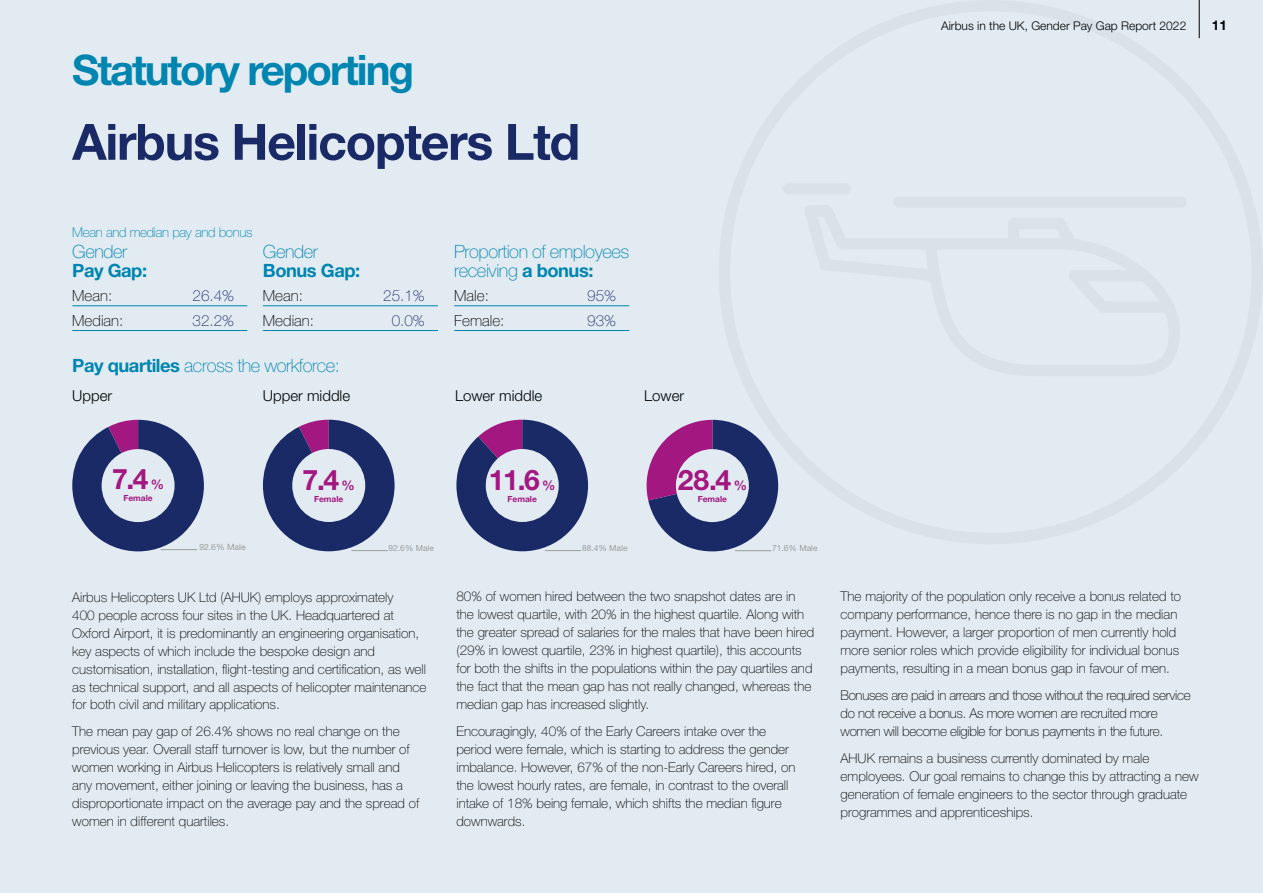
<style>
.page{position:relative;width:1263px;height:893px;background:#e2ebf1}
.page>*{position:absolute;margin:0;border:0;box-sizing:border-box;transform-origin:0 0}
.t1{font:700 50.1px "Helvetica Neue LT Std";letter-spacing:-.025em;color:#192a67}
.t2{font:700 42px "Helvetica Neue LT Std";letter-spacing:-.05em;color:#0085b0}
.t3{font:700 28.35px "Helvetica Neue LT Std";color:#a31781}
.t4{font:100 18.3px/18.3px "Helvetica Neue LT Std";letter-spacing:-.025em;color:#0085b0}
.t5{font:700 18.3px "Helvetica Neue LT Std";letter-spacing:-.025em;color:#0085b0}
.t6{font:100 15.3px "Helvetica Neue LT Std";color:#000}
.t7{font:100 15.3px "Helvetica Neue LT Std";color:#192a67}
.t8{font:300 15px "Helvetica Neue LT Std";color:#000}
.t9{font:100 13.5px/18px "Helvetica Neue LT Std";color:#000}
.t10{font:100 13.5px/18px "Helvetica Neue LT Std";letter-spacing:-.025em;color:#000}
.t11{font:100 13.5px "Helvetica Neue LT Std";letter-spacing:-.025em;color:#0085b0}
.t12{font:700 13.5px "Helvetica Neue LT Std";color:#000}
.t13{font:300 12px "Helvetica Neue LT Std";color:#000}
.t14{font:8.55px "Helvetica Neue LT Std";color:#9d9d9c}
.t15{font:8.4px "Helvetica Neue LT Std";color:#9d9d9c}
.t16{font:700 8.4px "Helvetica Neue LT Std";color:#a31781}
.s1{font-weight:700}
.s2{font-size:13.35px}
</style>
<div class="page">
<div style="left:893px;top:196px;width:293px;height:12px;background:#d8e2e8;border-radius:6px"></div>
<div style="left:783px;top:183px;width:68px;height:12px;background:#d8e2e8;border-radius:6px"></div>
<hr style="left:1199px;top:0;width:1px;height:38px;background:#000">
<hr style="left:72px;top:306px;width:175px;height:1px;background:#0085b0">
<hr style="left:72px;top:330px;width:175px;height:1px;background:#0085b0">
<hr style="left:454px;top:306px;width:175px;height:1px;background:#0085b0">
<hr style="left:454px;top:330px;width:175px;height:1px;background:#0085b0">
<hr style="left:263px;top:306px;width:175px;height:1px;background:#0085b0">
<hr style="left:263px;top:330px;width:175px;height:1px;background:#0085b0">
<svg style="left:72px;top:420px;width:132px;height:131px"></svg>
<svg style="left:263px;top:420px;width:132px;height:131px"></svg>
<svg style="left:456px;top:420px;width:132px;height:131px"></svg>
<svg style="left:646px;top:420px;width:132px;height:131px"></svg>
<h2 class="t2" style="left:72px;top:44px;width:343px">Statutory reporting</h2>
<h1 class="t1" style="left:72px;top:111px;width:509px">Airbus Helicopters Ltd</h1>
<p class="t11" style="left:72px;top:225px;width:182px">Mean and median pay and bonus</p>
<h3 class="t4" style="left:72px;top:243px;width:57px">Gender</h3>
<h3 class="t5" style="left:72px;top:259px;width:76px">Pay Gap:</h3>
<p class="t6" style="left:72px;top:287px;width:42px">Mean:</p>
<p class="t7" style="left:193px;top:287px;width:43px">26.4%</p>
<p class="t6" style="left:72px;top:311px;width:53px">Median:</p>
<p class="t7" style="left:193px;top:311px;width:43px">32.2%</p>
<h3 class="t4" style="left:263px;top:243px;width:57px">Gender</h3>
<h3 class="t5" style="left:263px;top:259px;width:99px">Bonus Gap:</h3>
<p class="t6" style="left:263px;top:287px;width:42px">Mean:</p>
<p class="t7" style="left:383px;top:287px;width:43px">25.1%</p>
<p class="t6" style="left:263px;top:311px;width:53px">Median:</p>
<p class="t7" style="left:392px;top:311px;width:35px">0.0%</p>
<h3 class="t4" style="left:454px;top:243px;width:177px">Proportion of employees receiving <span class="s1">a bonus:</span></h3>
<p class="t6" style="left:454px;top:287px;width:36px">Male:</p>
<p class="t7" style="left:587px;top:287px;width:30px">95%</p>
<p class="t6" style="left:454px;top:311px;width:52px">Female:</p>
<p class="t7" style="left:587px;top:311px;width:30px">93%</p>
<h3 class="t4" style="left:72px;top:357px;width:269px"><span class="s1">Pay quartiles</span> across the workforce:</h3>
<p class="t8" style="left:72px;top:386px;width:42px">Upper</p>
<p class="t8" style="left:263px;top:386px;width:89px">Upper middle</p>
<p class="t8" style="left:455px;top:386px;width:89px">Lower middle</p>
<p class="t8" style="left:644px;top:386px;width:42px">Lower</p>
<p class="t13" style="left:941px;top:18px;width:247px">Airbus in the UK, Gender Pay Gap Report 2022</p>
<p class="t12" style="left:1212px;top:17px;width:17px">11</p>
<h3 class="t3" style="left:112px;top:462px;width:54px">7.4 <span class="s2">%</span></h3>
<p class="t16" style="left:123px;top:493px;width:31px">Female</p>
<h3 class="t3" style="left:303px;top:463px;width:54px">7.4 <span class="s2">%</span></h3>
<p class="t16" style="left:314px;top:494px;width:31px">Female</p>
<h3 class="t3" style="left:489px;top:463px;width:68px">11.6 <span class="s2">%</span></h3>
<p class="t16" style="left:507px;top:494px;width:31px">Female</p>
<h3 class="t3" style="left:678px;top:463px;width:71px">28.4 <span class="s2">%</span></h3>
<p class="t16" style="left:698px;top:494px;width:31px">Female</p>
<p class="t14" style="left:199px;top:542px;width:48px">92.6% Male</p>
<p class="t15" style="left:389px;top:543px;width:47px">92.6% Male</p>
<p class="t15" style="left:582px;top:543px;width:47px">88.4% Male</p>
<p class="t15" style="left:772px;top:543px;width:47px">71.6% Male</p>
<p class="t9" style="left:72px;top:588px;width:356px">Airbus Helicopters UK Ltd (AHUK) employs approximately<br>400 people across four sites in the UK. Headquartered at Oxford Airport, it is predominantly an engineering organisation, key aspects of which include the bespoke design and customisation, installation, flight-testing and certification, as well as technical support, and all aspects of helicopter maintenance for both civil and military applications.</p>
<p class="t9" style="left:72px;top:723px;width:348px">The mean pay gap of 26.4% shows no real change on the previous year. Overall staff turnover is low, but the number of women working in Airbus Helicopters is relatively small and any movement, either joining or leaving the business, has a disproportionate impact on the average pay and the spread of women in different quartiles.</p>
<p class="t9" style="left:456px;top:588px;width:359px">80% of women hired between the two snapshot dates are in the lowest quartile, with 20% in the highest quartile. Along with the greater spread of salaries for the males that have been hired (29% in lowest quartile, 23% in highest quartile), this accounts for both the shifts in the populations within the pay quartiles and the fact that the mean gap has not really changed, whereas the median gap has increased slightly.</p>
<p class="t9" style="left:456px;top:723px;width:341px">Encouragingly, 40% of the Early Careers intake over the period were female, which is starting to address the gender imbalance. However, 67% of the non-Early Careers hired, on the lowest hourly rates, are female, in contrast to the overall intake of 18% being female, which shifts the median figure downwards.</p>
<p class="t9" style="left:840px;top:588px;width:342px">The majority of the population only receive a bonus related to company performance, hence there is no gap in the median payment. However, a larger proportion of men currently hold more senior roles which provide eligibility for individual bonus payments, resulting in a mean bonus gap in favour of men.</p>
<p class="t10" style="left:840px;top:687px;width:352px">Bonuses are paid in arrears and those without the required service do not receive a bonus. As more women are recruited more women will become eligible for bonus payments in the future.</p>
<p class="t9" style="left:840px;top:750px;width:359px">AHUK remains a business currently dominated by male employees. Our goal remains to change this by attracting a new generation of female engineers to the sector through graduate programmes and apprenticeships.</p>
</div>
